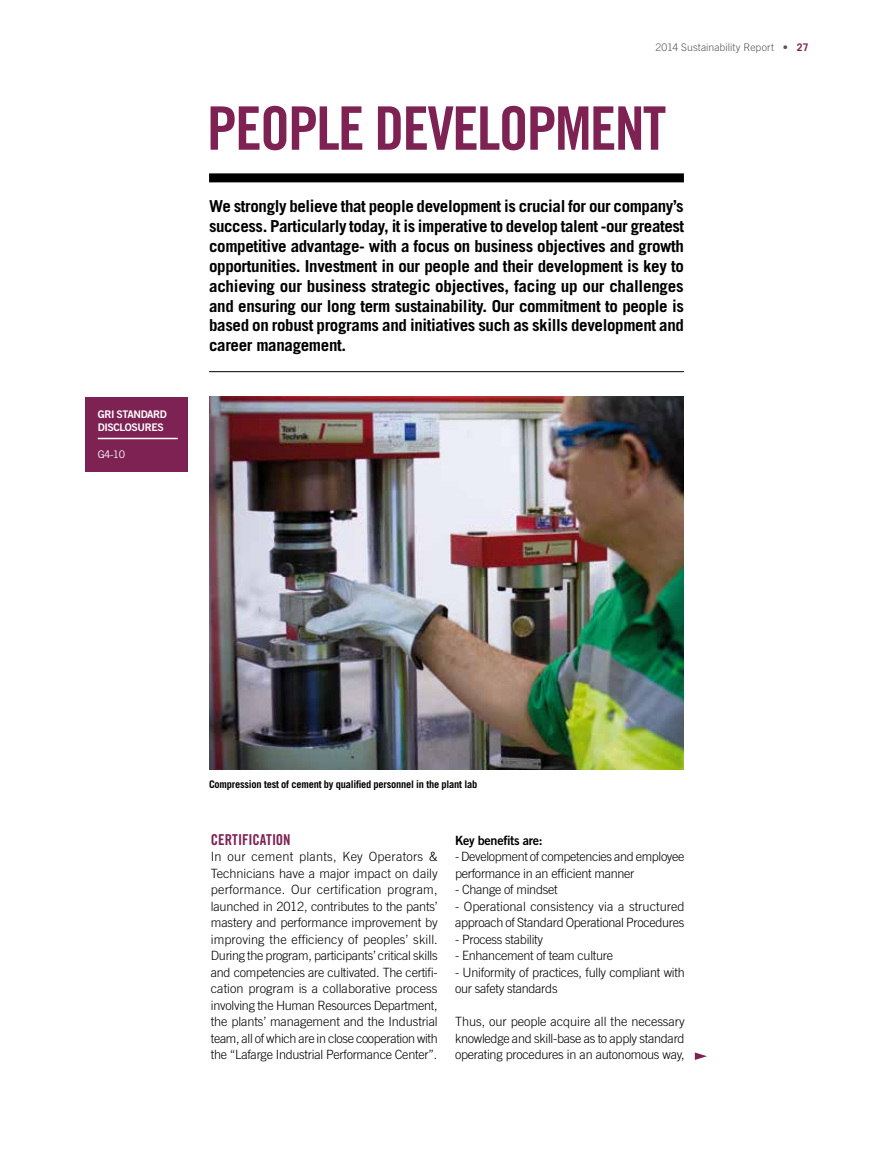
<style>
.page{position:relative;width:893px;height:1149px;background:#fff}
.page>*{position:absolute;margin:0;border:0;box-sizing:border-box;transform-origin:0 0}
.t1{font:60px "Trade Gothic LT Std Bd Cn 20";color:#7e2254}
.t2{font:700 16.5px/19.8px "Trade Gothic LT Std";letter-spacing:-.02em;color:#000;text-align:justify}
.t3{font:15px "Trade Gothic LT Std Bd Cn 20";color:#7e2254}
.t4{font:300 12.75px/16.5px "Trade Gothic LT Std";letter-spacing:-.02em;color:#000}
.t5{font:12.75px "Trade Gothic LT Std Bd 2";color:#000}
.t6{font:700 10.5px "Trade Gothic LT Std";letter-spacing:-.02em;color:#000}
.t7{font:300 10.5px "Trade Gothic LT Std";letter-spacing:.005em;color:#58585a}
.t8{font:10.5px/13.5px "Trade Gothic LT Std Bd 2";letter-spacing:-.04em;color:#fff;text-align:right}
.t9{font:10.5px "Trade Gothic LT Std";color:#fff}
.s1{font-weight:700;color:#7e2254}
</style>
<div class="page">
<img style="left:209px;top:397px;width:475px;height:372px">
<div style="left:209px;top:173px;width:475px;height:9px;background:#000"></div>
<hr style="left:209px;top:371px;width:475px;height:1px;background:#000">
<svg style="left:695px;top:1052px;width:12px;height:7px"></svg>
<div style="left:85px;top:396px;width:103px;height:75px;background:#7e2254"></div>
<hr style="left:98px;top:437px;width:80px;height:2px;background:#fff">
<p class="t8" style="left:98px;top:407px;width:32px">GRI STANDA</p>
<p class="t8" style="left:98px;top:407px;width:70px">RD<br>DISCLOSU RES</p>
<p class="t9" style="left:98px;top:447px;width:29px">G4-10</p>
<p class="t7" style="left:655px;top:41px;width:155px">2014 Sustainability Report • <span class="s1">27</span></p>
<h1 class="t1" style="left:207px;top:92px;width:27px">PEOPLE</h1>
<h1 class="t1" style="left:374px;top:92px;width:54px">DEVELOP</h1>
<h1 class="t1" style="left:555px;top:92px;width:60px">MENT</h1>
<p class="t2" style="left:209px;top:196px;width:477px">We strongly believe that people development is crucial for our company’s success. Particularly today, it is imperative to develop talent -our greatest competitive advantage- with a focus on business objectives and growth opportunities. Investment in our people and their development is key to achieving our business strategic objectives, facing up our challenges and ensuring our long term sustainability. Our commitment to people is based on robust programs and initiatives such as skills development and career management.</p>
<p class="t6" style="left:209px;top:778px;width:270px">Compression test of cement by qualified personnel in the plant lab</p>
<p class="t3" style="left:211px;top:830px;width:14px">CERTIFI</p>
<p class="t3" style="left:252px;top:830px;width:15px">CATION</p>
<p class="t4" style="left:211px;top:848px;width:228px;text-align:justify">In our cement plants, Key Operators &amp; Technicians have a major impact on daily performance. Our certification program, launched in 2012, contributes to the pants’ mastery and performance improvement by improving the efficiency of peoples’ skill.<br>During the program, participants’ critical skills and competencies are cultivated. The certifi&shy;cation program is a collaborative process involving the Human Resources Department, the plants’ management and the Industrial team, all of which are in close cooperation with the “Lafarge Industrial Performance Center”.</p>
<p class="t5" style="left:455px;top:832px;width:89px">Key benefits are:</p>
<p class="t4" style="left:455px;top:848px;width:231px">- Development of competencies and employee performance in an efficient manner</p>
<p class="t4" style="left:455px;top:881px;width:104px">- Change of mindset</p>
<p class="t4" style="left:455px;top:897px;width:231px">- Operational consistency via a structured approach of Standard Operational Procedures</p>
<p class="t4" style="left:455px;top:930px;width:90px">- Process stability</p>
<p class="t4" style="left:455px;top:947px;width:160px">- Enhancement of team culture</p>
<p class="t4" style="left:455px;top:963px;width:231px">- Uniformity of practices, fully compliant with our safety standards</p>
<p class="t4" style="left:455px;top:1013px;width:231px;text-align:justify">Thus, our people acquire all the necessary knowledge and skill-base as to apply standard operating procedures in an autonomous way,</p>
</div>
